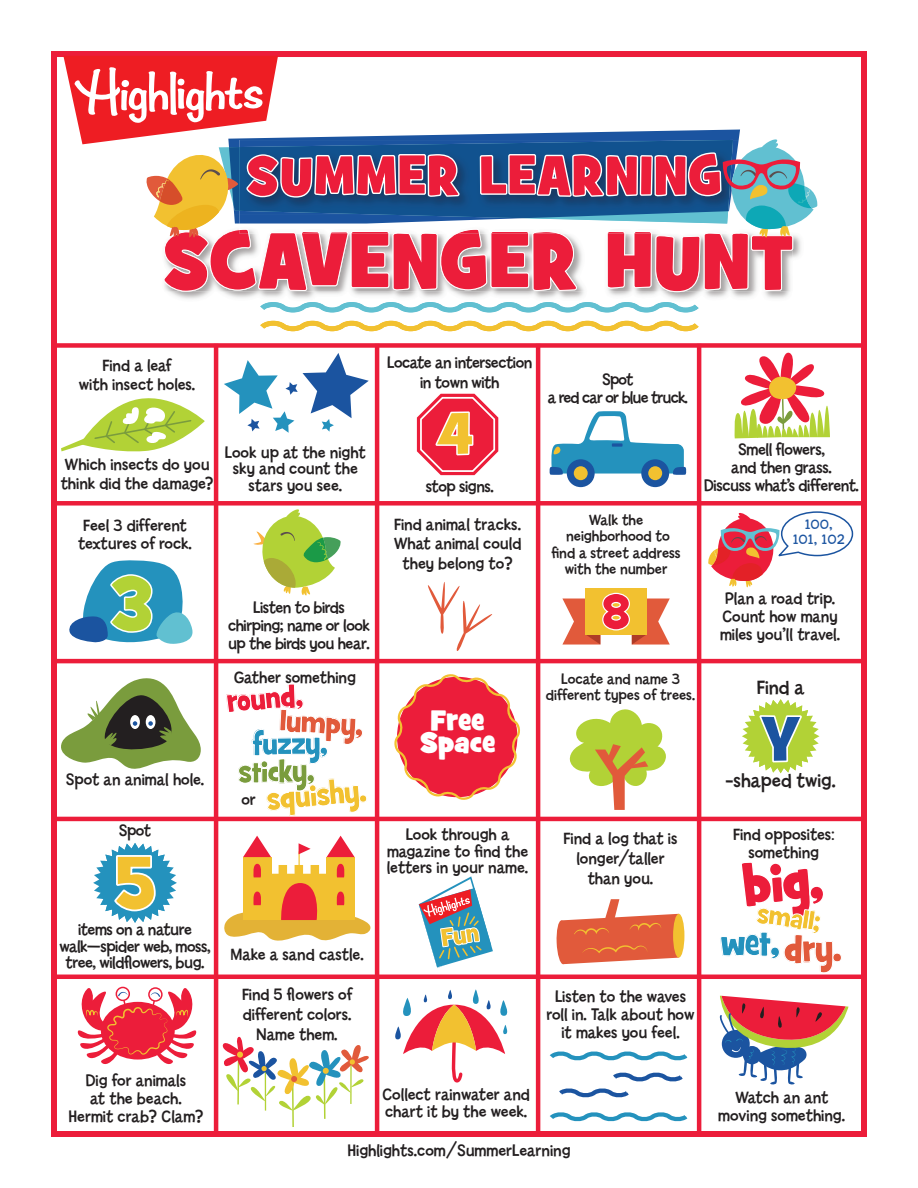
<style>
.page{position:relative;width:918px;height:1188px;background:#fff}
.page>*{position:absolute;margin:0;border:0;box-sizing:border-box;transform-origin:0 0}
.t1{font:80.25px "Grilled Cheese BTN Toasted";color:#ec1d3a;scale:.95 1}
.t2{font:75px "Grilled Cheese BTN";color:#b2d236;scale:.95 1}
.t3{font:72.75px "Grilled Cheese BTN";color:#f2c130;scale:.95 1}
.t4{font:67.35px "Grilled Cheese BTN";color:#1b54a0;scale:.95 1}
.t5{font:60.75px "Grilled Cheese BTN";color:#f2c130;scale:.95 1}
.t6{font:56.25px "Grilled Cheese BTN Toasted";color:#ec1d3a;scale:.95 1}
.t7{font:55.95px "Grilled Cheese BTN Toasted";color:#ec1d3a;scale:.95 1}
.t8{font:49.2px "Grilled Cheese BTN";color:#ec1d3a;scale:.95 1}
.t9{font:36.3px "Grilled Cheese BTN Toasted";color:#2492bd;scale:.95 1}
.t10{font:30.45px "Grilled Cheese BTN Toasted";color:#f2c130;scale:.95 1}
.t11{font:30.45px "Grilled Cheese BTN Toasted";color:#7a9c3d;scale:.95 1}
.t12{font:30.45px "Grilled Cheese BTN Toasted";color:#ec1d3a;scale:.95 1}
.t13{font:30.45px "Grilled Cheese BTN Toasted";color:#e15a3b;scale:.95 1}
.t14{font:30.45px "Grilled Cheese BTN Toasted";color:#2492bd;scale:.95 1}
.t15{font:29.1px/21.8px "Grilled Cheese BTN Toasted";letter-spacing:-.01em;color:#fff;text-align:center}
.t16{font:27.15px "Grilled Cheese BTN Toasted";color:#f2c130;scale:.95 1}
.t17{font:19.5px "Billy";color:#231f20}
.t18{font:16.5px/18px "Billy";color:#231f20;text-align:center}
.t19{font:16.5px/16.5px "Billy";letter-spacing:-.025em;color:#231f20;text-align:center}
.t20{font:16.5px/18px "Billy";letter-spacing:-.02em;color:#231f20;text-align:center}
.t21{font:16.5px/18px "Billy";letter-spacing:-.05em;color:#231f20;text-align:center}
.t22{font:15px/16.5px "Billy";color:#231f20;text-align:center}
.t23{font:13.5px/15px "Billy";letter-spacing:.05em;color:#1b54a0;text-align:center}
.s1{font-family:"Billy";font-weight:700}
.s2{color:#e15a3b}
.s3{font-family:"Billy";font-weight:700;color:#e15a3b}
</style>
<div class="page">
<div style="left:51px;top:51px;width:816px;height:1086px;border:6px solid #ec1d3a"></div>
<div style="left:54px;top:343px;width:810px;height:5px;background:#ec1d3a"></div>
<hr style="left:214px;top:344px;width:4px;height:790px;background:#ec1d3a">
<hr style="left:375px;top:344px;width:4px;height:790px;background:#ec1d3a">
<hr style="left:536px;top:344px;width:4px;height:790px;background:#ec1d3a">
<hr style="left:697px;top:344px;width:4px;height:790px;background:#ec1d3a">
<div style="left:54px;top:501px;width:810px;height:5px;background:#ec1d3a"></div>
<hr style="left:54px;top:659px;width:810px;height:4px;background:#ec1d3a">
<hr style="left:54px;top:817px;width:810px;height:4px;background:#ec1d3a">
<hr style="left:54px;top:975px;width:810px;height:4px;background:#ec1d3a">
<svg style="left:394px;top:674px;width:126px;height:126px"></svg>
<svg style="left:93px;top:843px;width:84px;height:80px"></svg>
<svg style="left:253px;top:509px;width:88px;height:87px"></svg>
<svg style="left:69px;top:560px;width:124px;height:84px"></svg>
<svg style="left:549px;top:1051px;width:139px;height:10px"></svg>
<svg style="left:549px;top:1112px;width:139px;height:10px"></svg>
<svg style="left:559px;top:1072px;width:124px;height:26px"></svg>
<div style="left:585px;top:588px;width:62px;height:46px;background:#f2c130"></div>
<svg style="left:562px;top:592px;width:108px;height:53px"></svg>
<svg style="left:742px;top:699px;width:77px;height:74px"></svg>
<svg style="left:720px;top:974px;width:128px;height:111px"></svg>
<div style="left:567px;top:459px;width:28px;height:28px;background:#1b54a0;border-radius:50%"></div>
<div style="left:574px;top:466px;width:14px;height:14px;background:#f2c130;border-radius:50%"></div>
<div style="left:641px;top:459px;width:28px;height:28px;background:#1b54a0;border-radius:50%"></div>
<div style="left:648px;top:466px;width:14px;height:14px;background:#f2c130;border-radius:50%"></div>
<svg style="left:427px;top:582px;width:66px;height:69px"></svg>
<div style="left:673px;top:914px;width:11px;height:44px;background:#f2c130;border-radius:50%"></div>
<svg style="left:556px;top:899px;width:123px;height:65px"></svg>
<svg style="left:223px;top:658px;width:148px;height:283px"></svg>
<svg style="left:56px;top:677px;width:145px;height:95px"></svg>
<svg style="left:395px;top:989px;width:113px;height:94px"></svg>
<svg style="left:78px;top:986px;width:118px;height:78px"></svg>
<svg style="left:61px;top:56px;width:769px;height:419px"></svg>
<svg style="left:708px;top:511px;width:146px;height:77px"></svg>
<svg style="left:222px;top:1036px;width:147px;height:91px"></svg>
<svg style="left:570px;top:709px;width:96px;height:101px"></svg>
<svg style="left:419px;top:876px;width:74px;height:92px"></svg>
<h3 class="t6" style="left:246px;top:138px;width:503px">SUMMER LEARNING</h3>
<h1 class="t1" style="left:162px;top:208px;width:666px">SCAVENGER HUNT</h1>
<p class="t18" style="left:79px;top:355px;width:118px;line-height:19.8px">Find a leaf<br>with insect holes.</p>
<p class="t18" style="left:61px;top:454px;width:154px;line-height:19.8px;text-align:left">Which insects do you think did the damage?</p>
<p class="t18" style="left:78px;top:517px;width:115px">Feel 3 different textures of rock.</p>
<h2 class="t2" style="left:112px;top:556px;width:45px">3</h2>
<p class="t18" style="left:66px;top:770px;width:140px">Spot an animal hole.</p>
<p class="t18" style="left:119px;top:822px;width:34px">Spot</p>
<h3 class="t3" style="left:114px;top:836px;width:47px">5</h3>
<p class="t19" style="left:59px;top:922px;width:153px">items on a nature walk—spider web, moss, tree, wildflowers, bug.</p>
<p class="t19" style="left:387px;top:353px;width:147px;line-height:19.8px">Locate an intersection in town with</p>
<p class="t21" style="left:548px;top:371px;width:142px">Spot<br>a red car or blue truck.</p>
<h3 class="t5" style="left:438px;top:395px;width:39px">4</h3>
<p class="t18" style="left:225px;top:444px;width:142px;line-height:16.5px">Look up at the night sky and count the stars you see.</p>
<p class="t20" style="left:704px;top:441px;width:156px">Smell flowers,<br>and then grass.<br>Discuss what’s different.</p>
<p class="t19" style="left:426px;top:479px;width:70px">stop signs.</p>
<p class="t19" style="left:228px;top:598px;width:143px;line-height:18px">Listen to birds chirping; name or look up the birds you hear.</p>
<p class="t18" style="left:234px;top:669px;width:123px">Gather something</p>
<h3 class="t12" style="left:225px;top:682px;width:83px;rotate:-5deg">round<span class="s1">,</span></h3>
<h3 class="t13" style="left:280px;top:701px;width:90px;rotate:3deg">lumpy<span class="s1">,</span></h3>
<h3 class="t14" style="left:251px;top:724px;width:82px;rotate:-1deg">fuzzy<span class="s1">,</span></h3>
<h3 class="t10" style="left:265px;top:780px;width:108px;rotate:-5deg">squishy<span class="s1">.</span></h3>
<h3 class="t11" style="left:238px;top:752px;width:82px;rotate:-1deg">sticky<span class="s1">,</span></h3>
<p class="t18" style="left:241px;top:791px;width:16px">or</p>
<p class="t18" style="left:394px;top:514px;width:129px;line-height:19.8px">Find animal tracks.<br>What animal could they belong to?</p>
<h3 class="t15" style="left:420px;top:710px;width:77px">Free<br>Space</h3>
<p class="t18" style="left:387px;top:827px;width:143px;line-height:16.5px">Look through a magazine to find the letters in your name.</p>
<p class="t22" style="left:551px;top:512px;width:131px">Walk the neighborhood to find a street address with the number</p>
<h3 class="t8" style="left:602px;top:580px;width:31px">8</h3>
<p class="t22" style="left:546px;top:671px;width:151px">Locate and name 3 different types of trees.</p>
<p class="t18" style="left:564px;top:829px;width:115px;line-height:19.8px">Find a log that is longer/taller than you.</p>
<p class="t18" style="left:230px;top:946px;width:135px">Make a sand castle.</p>
<p class="t18" style="left:242px;top:985px;width:112px;line-height:19.8px">Find 5 flowers of different colors.<br>Name them.</p>
<p class="t18" style="left:547px;top:988px;width:149px">Listen to the waves roll in. Talk about how it makes you feel.</p>
<p class="t23" style="left:793px;top:517px;width:53px">100,<br>101, 102</p>
<p class="t18" style="left:720px;top:590px;width:122px">Plan a road trip.<br>Count how many miles you’ll travel.</p>
<p class="t17" style="left:757px;top:676px;width:49px">Find a</p>
<h3 class="t4" style="left:760px;top:693px;width:46px">Y</h3>
<p class="t17" style="left:726px;top:769px;width:112px">-shaped twig.</p>
<p class="t18" style="left:733px;top:826px;width:103px">Find opposites: something</p>
<h3 class="t7" style="left:739px;top:849px;width:87px;rotate:-5deg">big<span class="s1">,</span></h3>
<h3 class="t16" style="left:760px;top:896px;width:69px;rotate:8deg">small<span class="s1">;</span></h3>
<h3 class="t9" style="left:720px;top:920px;width:130px;rotate:-1deg">wet<span class="s1">,</span><span class="s2">dry</span><span class="s3">.</span></h3>
<p class="t18" style="left:69px;top:1072px;width:136px">Dig for animals<br>at the beach.<br>Hermit crab? Clam?</p>
<p class="t18" style="left:382px;top:1087px;width:149px;line-height:16.5px;text-align:left">Collect rainwater and chart it by the week.</p>
<p class="t18" style="left:347px;top:1142px;width:225px">Highlights.com/SummerLearning</p>
<p class="t18" style="left:718px;top:1089px;width:128px">Watch an ant moving something.</p>
</div>
